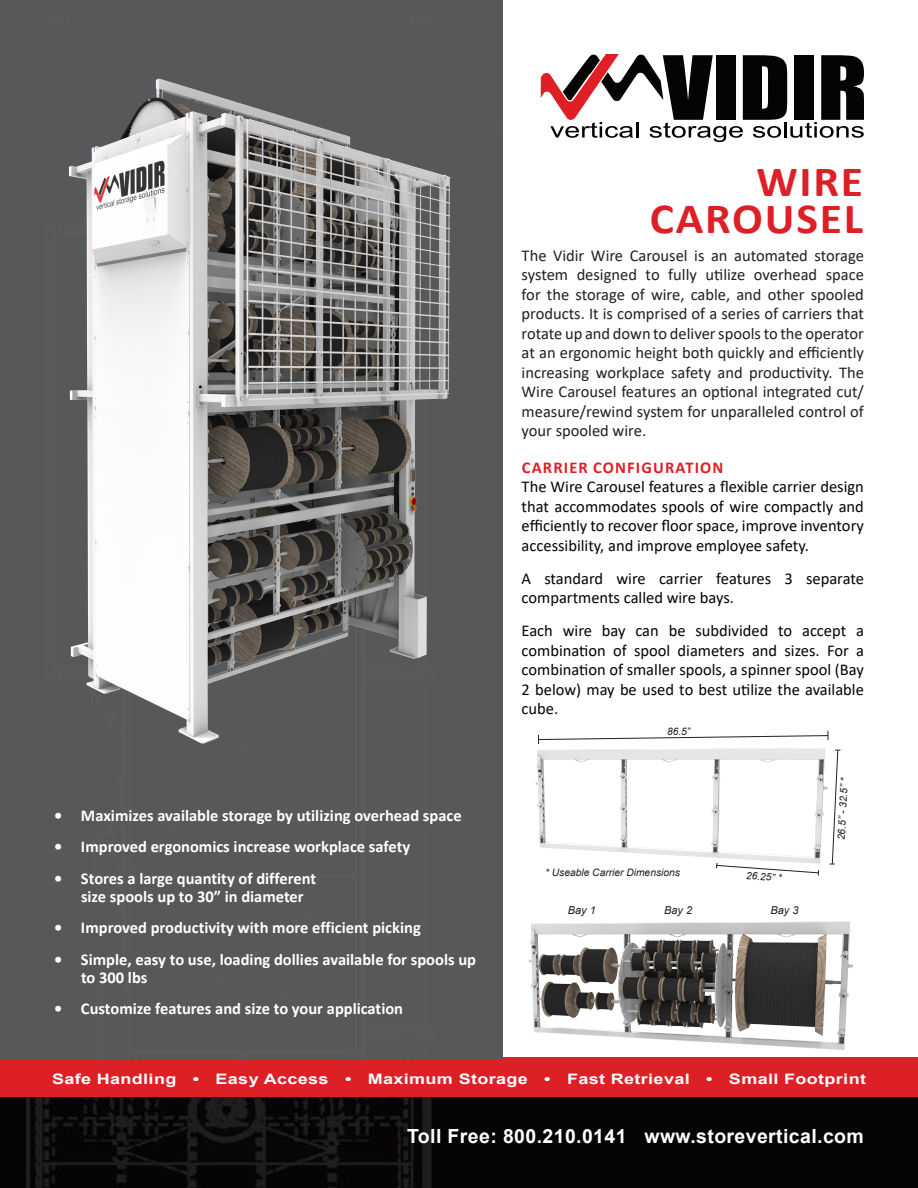
<style>
.page{position:relative;width:918px;height:1188px;background:#fff}
.page>*{position:absolute;margin:0;border:0;box-sizing:border-box;transform-origin:0 0}
.Headline{font:700 43.2px "Calibri";letter-spacing:.04em;color:#dd1f26;scale:1.06 1}
.t1{font:700 19.5px "Arial";letter-spacing:.02em;color:#fff}
.t2{font:16.5px/19.5px "Calibri";color:#231f20;text-align:justify}
.t3{font:700 16.5px/18px "Calibri";color:#fff}
.Copy{font:16.5px/19.5px "Calibri";color:#040503;text-align:justify}
.Headline-2{font:16.5px/19.5px "Calibri";color:#040503;text-align:justify}
.Headline-3{font:700 16.5px "Calibri";letter-spacing:.07em;color:#e01e25}
.t4{font:700 14.4px "Arial";letter-spacing:.02em;color:#fff;scale:1.25 1}
.t5{font:italic 10.95px "Arial";color:#231f20}
.t6{font:italic 10.2px "Arial";color:#231f20}
</style>
<div class="page">
<div style="left:0;top:1097px;width:918px;height:91px;background:#060405"></div>
<img style="left:26px;top:1098px;width:406px;height:90px">
<svg style="left:541px;top:54px;width:323px;height:88px"></svg>
<div style="left:0;top:1058px;width:918px;height:39px;background:#dd1f26"></div>
<div style="left:0;top:0;width:502px;height:1058px;background:#57585a"></div>
<img style="left:69px;top:78px;width:382px;height:666px">
<img style="left:535px;top:748px;width:295px;height:117px">
<svg style="left:538px;top:731px;width:291px;height:13px"></svg>
<svg style="left:830px;top:750px;width:10px;height:115px"></svg>
<svg style="left:716px;top:863px;width:103px;height:13px"></svg>
<img style="left:529px;top:921px;width:324px;height:129px">
<p class="Headline" style="left:756px;top:151px;width:102px">WIRE</p>
<p class="Headline" style="left:650px;top:188px;width:203px">CAROUSEL</p>
<p class="t3" style="left:54px;top:806px;width:409px">• Maximizes available storage by utilizing overhead space</p>
<p class="t3" style="left:54px;top:838px;width:358px">• Improved ergonomics increase workplace safety</p>
<p class="t3" style="left:81px;top:869px;width:237px;text-indent:-27px">• Stores a large quantity of different size spools up to 30” in diameter</p>
<p class="t3" style="left:54px;top:919px;width:368px">• Improved productivity with more efficient picking</p>
<p class="t3" style="left:81px;top:950px;width:397px;text-indent:-27px">• Simple, easy to use, loading dollies available for spools up to 300 lbs</p>
<p class="t3" style="left:54px;top:1000px;width:351px">• Customize features and size to your application</p>
<p class="t2" style="left:522px;top:245px;width:344px">The Vidir Wire Carousel is an automated storage system designed to fully utilize overhead space for the storage of wire, cable, and other spooled products. It is comprised of a series of carriers that rotate up and down to deliver spools to the operator at an ergonomic height both quickly and efficiently increasing workplace safety and productivity. The Wire Carousel features an optional integrated cut/ measure/rewind system for unparalleled control of your spooled wire.</p>
<p class="Headline-3" style="left:522px;top:456px;width:203px">CARRIER CONFIGURATION</p>
<p class="Copy" style="left:522px;top:477px;width:344px">The Wire Carousel features a flexible carrier design that accommodates spools of wire compactly and efficiently to recover floor space, improve inventory accessibility, and improve employee safety.</p>
<p class="Copy" style="left:522px;top:568px;width:344px">A standard wire carrier features 3 separate compartments called wire bays.</p>
<p class="Headline-2" style="left:522px;top:621px;width:344px">Each wire bay can be subdivided to accept a combination of spool diameters and sizes. For a combination of smaller spools, a spinner spool (Bay 2 below) may be used to best utilize the available cube.</p>
<p class="t6" style="left:667px;top:725px;width:25px;rotate:-1deg">86.5”</p>
<p class="t6" style="left:545px;top:866px;width:136px">* Useable Carrier Dimensions</p>
<p class="t5" style="left:568px;top:903px;width:30px">Bay 1</p>
<p class="t5" style="left:664px;top:903px;width:30px">Bay 2</p>
<p class="t5" style="left:770px;top:903px;width:30px">Bay 3</p>
<p class="t6" style="left:746px;top:869px;width:37px;rotate:4deg">26.25” *</p>
<p class="t6" style="left:835px;top:840px;width:64px;rotate:-87deg">26.5” - 32.5” *</p>
<p class="t4" style="left:52px;top:1068px;width:653px">Safe Handling • Easy Access • Maximum Storage • Fast Retrieval • Small Footprint</p>
<p class="t1" style="left:407px;top:1123px;width:458px">Toll Free: 800.210.0141 www.storevertical.com</p>
</div>
